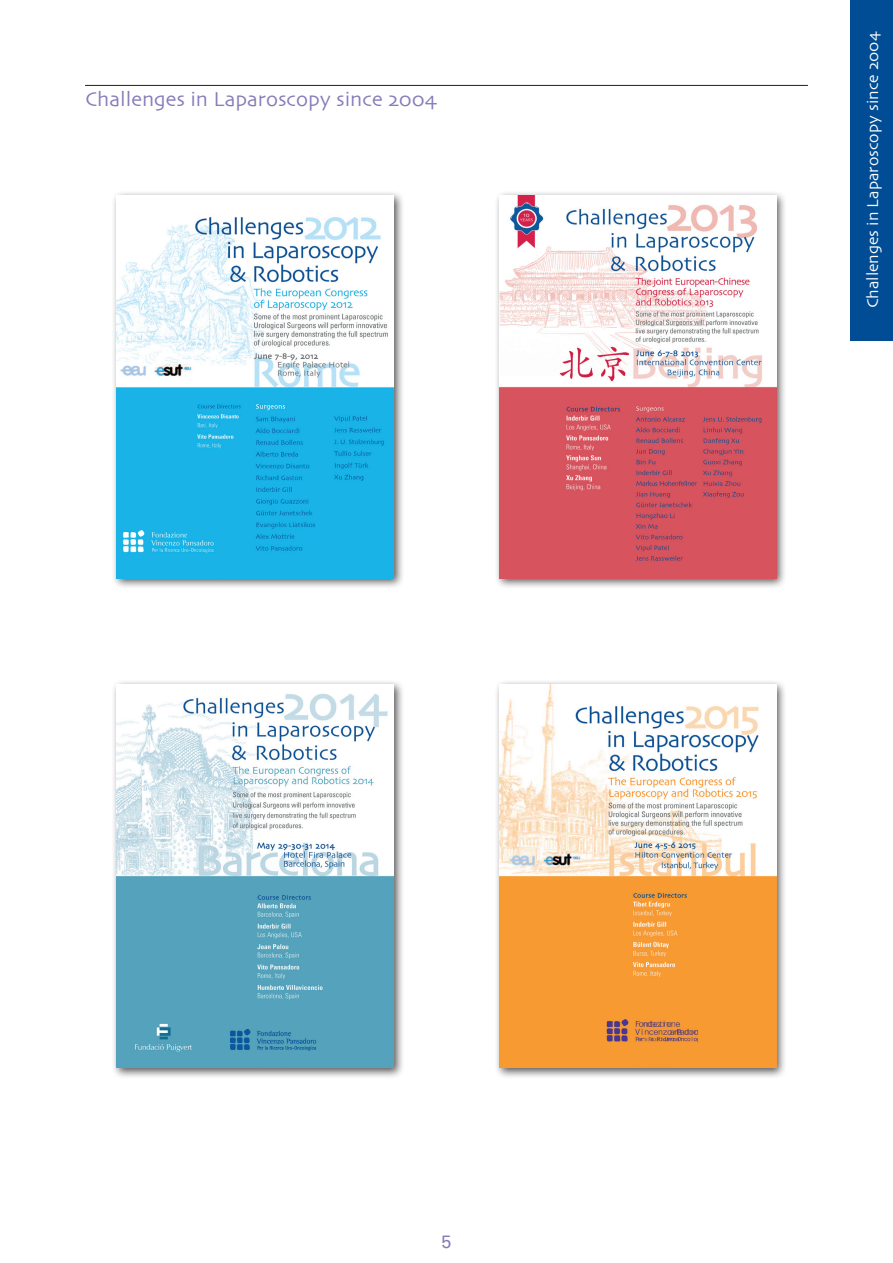
<style>
.page{position:relative;width:893px;height:1263px;background:#fff}
.page>*{position:absolute;margin:0;border:0;box-sizing:border-box;transform-origin:0 0}
.t1{font:21px "Skia";color:#877bb9}
.t2{font:500 18px "Univers";color:#877bb9}
.t3{font:16.5px "Skia";color:#fff}
</style>
<div class="page">
<div style="left:112px;top:190px;width:292px;height:399px;background:#231f20;opacity:.75"></div>
<img style="left:117px;top:195px;width:276px;height:383px">
<div style="left:494px;top:190px;width:293px;height:399px;background:#231f20;opacity:.75"></div>
<img style="left:500px;top:195px;width:276px;height:383px">
<div style="left:112px;top:679px;width:292px;height:400px;background:#231f20;opacity:.75"></div>
<img style="left:117px;top:685px;width:276px;height:382px">
<div style="left:494px;top:679px;width:293px;height:400px;background:#231f20;opacity:.75"></div>
<img style="left:500px;top:685px;width:276px;height:382px">
<hr style="left:85px;top:85px;width:723px;height:1px;background:#231f20">
<div style="left:850px;top:0;width:43px;height:340px;background:#014d95"></div>
<p class="t1" style="left:85px;top:86px;width:354px">Challenges in Laparoscopy since 2004</p>
<p class="t2" style="left:441px;top:1230px;width:13px">5</p>
<p class="t3" style="left:863px;top:308px;width:278px;rotate:-90deg">Challenges in Laparoscopy since 2004</p>
</div>
